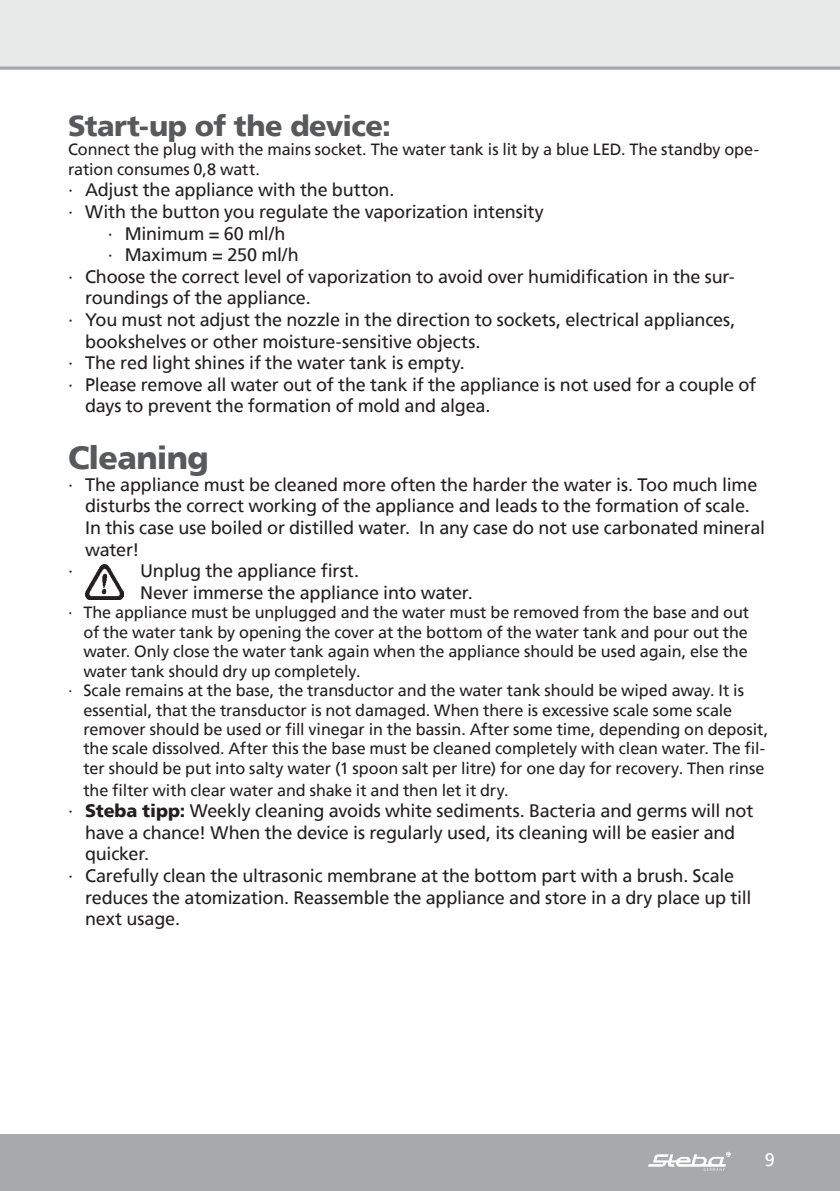
<style>
.page{position:relative;width:840px;height:1191px;background:#fff}
.page>*{position:absolute;margin:0;border:0;box-sizing:border-box;transform-origin:0 0}
.t1{font:900 32px "Frutiger";letter-spacing:-.025em;color:#58595b}
.t2{font:900 28.8px "Frutiger";letter-spacing:-.02em;color:#58595b}
.t3{font:18px/21.6px "Frutiger";letter-spacing:-.01em;color:#231f20}
.t4{font:18px "Frutiger";color:#fff}
.t5{font:16.2px/19.4px "Frutiger";letter-spacing:-.005em;color:#231f20}
.s1{font-weight:900}
</style>
<div class="page">
<div style="left:0;top:1134px;width:839px;height:57px;background:#a7a9ac"></div>
<svg style="left:648px;top:1151px;width:82px;height:19px"></svg>
<div style="left:0;top:0;width:839px;height:68px;background:#e7e8e8"></div>
<svg style="left:0;top:66px;width:839px;height:4px;background:#b2b4b7"></svg>
<img style="left:85px;top:564px;width:39px;height:35px">
<h2 class="t2" style="left:68px;top:108px;width:324px">Start-up of the device:</h2>
<p class="t5" style="left:68px;top:140px;width:692px">Connect the plug with the mains socket. The water tank is lit by a blue LED. The standby ope&shy;ration consumes 0,8 watt.</p>
<p class="t3" style="left:68px;top:179px;width:328px">∙ Adjust the appliance with the button.</p>
<p class="t3" style="left:68px;top:201px;width:477px">∙ With the button you regulate the vaporization intensity</p>
<p class="t3" style="left:108px;top:222px;width:179px">∙ Minimum = 60 ml/h</p>
<p class="t3" style="left:108px;top:244px;width:192px">∙ Maximum = 250 ml/h</p>
<p class="t3" style="left:68px;top:265px;width:667px">∙ Choose the correct level of vaporization to avoid over humidification in the sur-</p>
<p class="t3" style="left:85px;top:287px;width:227px">roundings of the appliance.</p>
<p class="t3" style="left:68px;top:309px;width:668px">∙ You must not adjust the nozzle in the direction to sockets, electrical appliances,</p>
<p class="t3" style="left:85px;top:330px;width:396px">bookshelves or other moisture-sensitive objects.</p>
<p class="t3" style="left:68px;top:352px;width:398px">∙ The red light shines if the water tank is empty.</p>
<p class="t3" style="left:68px;top:373px;width:689px">∙ Please remove all water out of the tank if the appliance is not used for a couple of</p>
<p class="t3" style="left:85px;top:395px;width:406px">days to prevent the formation of mold and algea.</p>
<h1 class="t1" style="left:68px;top:439px;width:142px">Cleaning</h1>
<p class="t3" style="left:68px;top:473px;width:690px">∙ The appliance must be cleaned more often the harder the water is. Too much lime</p>
<p class="t3" style="left:85px;top:495px;width:665px">disturbs the correct working of the appliance and leads to the formation of scale.</p>
<p class="t3" style="left:85px;top:517px;width:681px">In this case use boiled or distilled water. In any case do not use carbonated mineral</p>
<p class="t3" style="left:85px;top:538px;width:56px">water!</p>
<p class="t3" style="left:68px;top:560px;width:7px">∙</p>
<p class="t3" style="left:140px;top:560px;width:334px">Unplug the appliance first.<br>Never immerse the appliance into water.</p>
<p class="t5" style="left:68px;top:603px;width:682px">∙ The appliance must be unplugged and the water must be removed from the base and out</p>
<p class="t5" style="left:83px;top:622px;width:665px">of the water tank by opening the cover at the bottom of the water tank and pour out the</p>
<p class="t5" style="left:83px;top:642px;width:665px">water. Only close the water tank again when the appliance should be used again, else the</p>
<p class="t5" style="left:83px;top:661px;width:278px">water tank should dry up completely.</p>
<p class="t5" style="left:68px;top:680px;width:677px">∙ Scale remains at the base, the transductor and the water tank should be wiped away. It is</p>
<p class="t5" style="left:83px;top:700px;width:650px">essential, that the transductor is not damaged. When there is excessive scale some scale</p>
<p class="t5" style="left:83px;top:719px;width:686px">remover should be used or fill vinegar in the bassin. After some time, depending on deposit,</p>
<p class="t5" style="left:83px;top:739px;width:683px">the scale dissolved. After this the base must be cleaned completely with clean water. The fil-</p>
<p class="t5" style="left:83px;top:758px;width:682px">ter should be put into salty water (1 spoon salt per litre) for one day for recovery. Then rinse</p>
<p class="t5" style="left:83px;top:780px;width:426px">the filter with clear water and shake it and then let it dry.</p>
<p class="t3" style="left:68px;top:800px;width:686px">∙ <span class="s1">Steba tipp:</span> Weekly cleaning avoids white sediments. Bacteria and germs will not</p>
<p class="t3" style="left:85px;top:821px;width:651px">have a chance! When the device is regularly used, its cleaning will be easier and</p>
<p class="t3" style="left:85px;top:843px;width:65px">quicker.</p>
<p class="t3" style="left:68px;top:864px;width:667px">∙ Carefully clean the ultrasonic membrane at the bottom part with a brush. Scale</p>
<p class="t3" style="left:85px;top:886px;width:667px">reduces the atomization. Reassemble the appliance and store in a dry place up till</p>
<p class="t3" style="left:85px;top:908px;width:96px">next usage.</p>
<p class="t4" style="left:764px;top:1149px;width:12px">9</p>
</div>
